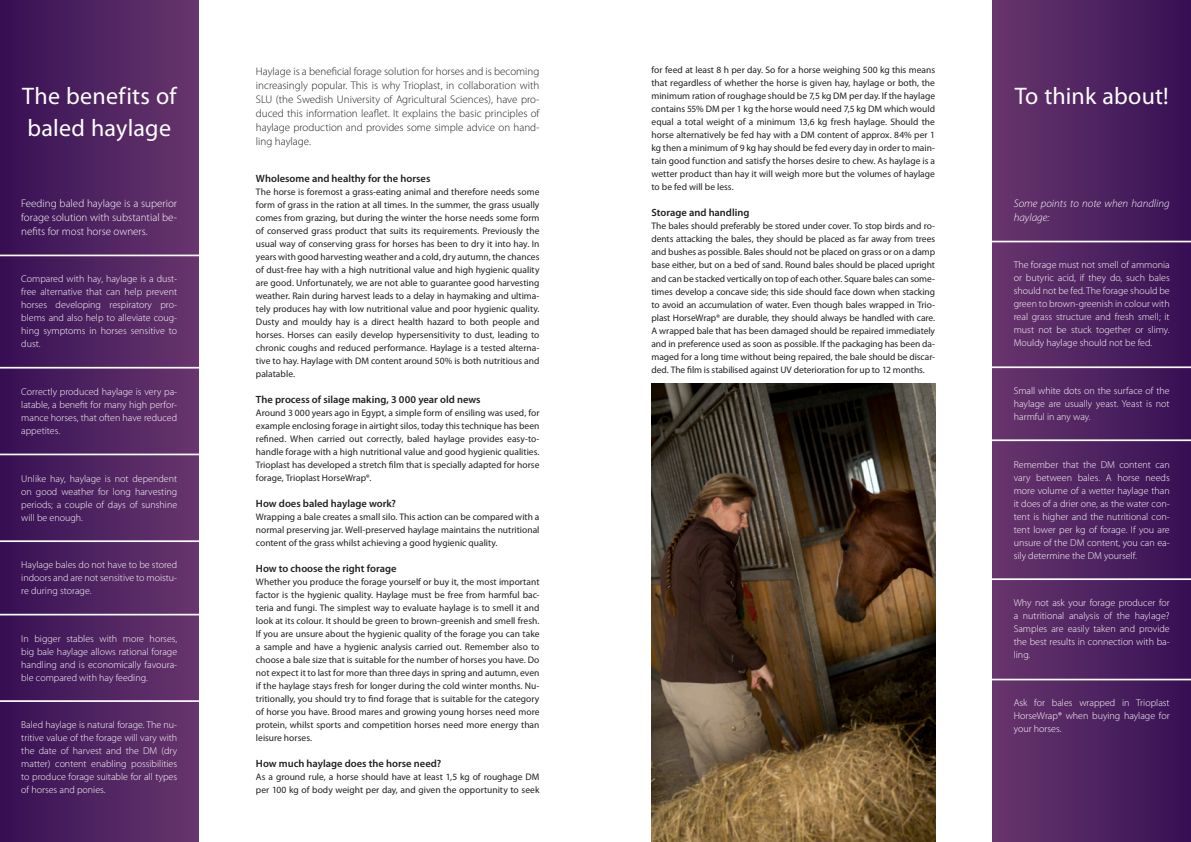
<style>
.page{position:relative;width:1191px;height:842px;background:#fff}
.page>*{position:absolute;margin:0;border:0;box-sizing:border-box;transform-origin:0 0}
.t1{font:24px/32px "Myriad Pro";letter-spacing:.01em;color:#fff}
.t2{font:300 11px/14px "Myriad Pro";color:#231f20;text-align:justify}
.t3{font:300 11px/14px "Myriad Pro";color:#fff;text-align:justify}
.t4{font:italic 300 11px/14px "Myriad Pro";color:#fff}
.Styckeformat_2{font:600 10.5px "Myriad Pro";color:#231f20}
.t5{font:300 10px/13px "Myriad Pro";color:#fff;text-align:justify}
.Styckeformat_1{font:9.5px/13px "Myriad Pro";color:#231f20;text-align:justify}
</style>
<div class="page">
<img style="left:651px;top:383px;width:284px;height:459px">
<div style="left:0;top:0;width:198px;height:842px;background:linear-gradient(to right,#371054,#68366d)"></div>
<div style="left:992px;top:0;width:199px;height:842px;background:linear-gradient(to right,#69376e,#371154)"></div>
<hr style="left:0;top:255px;width:208px;height:1px;background:#fff">
<hr style="left:0;top:367px;width:208px;height:2px;background:#fff">
<hr style="left:0;top:454px;width:208px;height:1px;background:#fff">
<hr style="left:0;top:540px;width:209px;height:2px;background:#fff">
<hr style="left:0;top:614px;width:208px;height:1px;background:#fff">
<hr style="left:0;top:700px;width:208px;height:2px;background:#fff">
<hr style="left:982px;top:241px;width:209px;height:1px;background:#fff">
<hr style="left:982px;top:366px;width:209px;height:2px;background:#fff">
<hr style="left:982px;top:439px;width:209px;height:2px;background:#fff">
<hr style="left:978px;top:578px;width:213px;height:2px;background:#fff">
<hr style="left:982px;top:679px;width:209px;height:1px;background:#fff">
<p class="t1" style="left:22px;top:79px;width:156px">The benefits of baled haylage</p>
<p class="t3" style="left:21px;top:196px;width:157px">Feeding baled haylage is a superior forage solution with substantial be&shy;nefits for most horse owners.</p>
<p class="t5" style="left:21px;top:273px;width:157px">Compared with hay, haylage is a dust&shy;free alternative that can help prevent horses developing respiratory pro&shy;blems and also help to alleviate coug&shy;hing symptoms in horses sensitive to dust.</p>
<p class="t5" style="left:21px;top:385px;width:157px">Correctly produced haylage is very pa&shy;latable, a benefit for many high perfor&shy;mance horses, that often have reduced appetites.</p>
<p class="t5" style="left:21px;top:472px;width:157px">Unlike hay, haylage is not dependent on good weather for long harvesting periods; a couple of days of sunshine will be enough.</p>
<p class="t5" style="left:21px;top:558px;width:157px">Haylage bales do not have to be stored indoors and are not sensitive to moistu&shy;re during storage.</p>
<p class="t5" style="left:21px;top:632px;width:157px">In bigger stables with more horses, big bale haylage allows rational forage handling and is economically favoura&shy;ble compared with hay feeding.</p>
<p class="t5" style="left:21px;top:718px;width:157px">Baled haylage is natural forage. The nu&shy;tritive value of the forage will vary with the date of harvest and the DM (dry matter) content enabling possibilities to produce forage suitable for all types of horses and ponies.</p>
<p class="t2" style="left:256px;top:64px;width:285px">Haylage is a beneficial forage solution for horses and is becoming increasingly popular. This is why Trioplast, in collaboration with SLU (the Swedish University of Agricultural Sciences), have pro&shy;duced this information leaflet. It explains the basic principles of haylage production and provides some simple advice on hand&shy;ling haylage.</p>
<p class="Styckeformat_2" style="left:256px;top:171px;width:176px">Wholesome and healthy for the horses</p>
<p class="Styckeformat_1" style="left:256px;top:185px;width:285px">The horse is foremost a grass-eating animal and therefore needs some form of grass in the ration at all times. In the summer, the grass usually comes from grazing, but during the winter the horse needs some form of conserved grass product that suits its requirements. Previously the usual way of conserving grass for horses has been to dry it into hay. In years with good harvesting weather and a cold, dry autumn, the chances of dust-free hay with a high nutritional value and high hygienic quality are good. Unfortunately, we are not able to guarantee good harvesting weather. Rain during harvest leads to a delay in haymaking and ultima&shy;tely produces hay with low nutritional value and poor hygienic quality.<br>Dusty and mouldy hay is a direct health hazard to both people and horses. Horses can easily develop hypersensitivity to dust, leading to chronic coughs and reduced performance. Haylage is a tested alterna&shy;tive to hay. Haylage with DM content around 50% is both nutritious and palatable.</p>
<p class="Styckeformat_2" style="left:256px;top:392px;width:226px">The process of silage making, 3 000 year old news</p>
<p class="Styckeformat_1" style="left:256px;top:406px;width:285px">Around 3 000 years ago in Egypt, a simple form of ensiling was used, for example enclosing forage in airtight silos, today this technique has been refined. When carried out correctly, baled haylage provides easy-to&shy;handle forage with a high nutritional value and good hygienic qualities.<br>Trioplast has developed a stretch film that is specially adapted for horse forage, Trioplast HorseWrap®.</p>
<p class="Styckeformat_2" style="left:256px;top:496px;width:142px">How does baled haylage work?</p>
<p class="Styckeformat_1" style="left:256px;top:510px;width:285px">Wrapping a bale creates a small silo. This action can be compared with a normal preserving jar. Well-preserved haylage maintains the nutritional content of the grass whilst achieving a good hygienic quality.</p>
<p class="Styckeformat_2" style="left:256px;top:561px;width:142px">How to choose the right forage</p>
<p class="Styckeformat_1" style="left:256px;top:575px;width:285px">Whether you produce the forage yourself or buy it, the most important factor is the hygienic quality. Haylage must be free from harmful bac&shy;teria and fungi. The simplest way to evaluate haylage is to smell it and look at its colour. It should be green to brown-greenish and smell fresh.<br>If you are unsure about the hygienic quality of the forage you can take a sample and have a hygienic analysis carried out. Remember also to choose a bale size that is suitable for the number of horses you have. Do not expect it to last for more than three days in spring and autumn, even if the haylage stays fresh for longer during the cold winter months. Nu&shy;tritionally, you should try to find forage that is suitable for the category of horse you have. Brood mares and growing young horses need more protein, whilst sports and competition horses need more energy than leisure horses.</p>
<p class="Styckeformat_2" style="left:256px;top:756px;width:187px">How much haylage does the horse need?</p>
<p class="Styckeformat_1" style="left:256px;top:770px;width:285px">As a ground rule, a horse should have at least 1,5 kg of roughage DM per 100 kg of body weight per day, and given the opportunity to seek</p>
<p class="Styckeformat_1" style="left:651px;top:64px;width:285px">for feed at least 8 h per day. So for a horse weighing 500 kg this means that regardless of whether the horse is given hay, haylage or both, the minimum ration of roughage should be 7,5 kg DM per day. If the haylage contains 55% DM per 1 kg the horse would need 7,5 kg DM which would equal a total weight of a minimum 13,6 kg fresh haylage. Should the horse alternatively be fed hay with a DM content of approx. 84% per 1 kg then a minimum of 9 kg hay should be fed every day in order to main&shy;tain good function and satisfy the horses desire to chew. As haylage is a wetter product than hay it will weigh more but the volumes of haylage to be fed will be less.</p>
<p class="Styckeformat_2" style="left:651px;top:206px;width:99px">Storage and handling</p>
<p class="Styckeformat_1" style="left:651px;top:220px;width:285px">The bales should preferably be stored under cover. To stop birds and ro&shy;dents attacking the bales, they should be placed as far away from trees and bushes as possible. Bales should not be placed on grass or on a damp base either, but on a bed of sand. Round bales should be placed upright and can be stacked vertically on top of each other. Square bales can some&shy;times develop a concave side; this side should face down when stacking to avoid an accumulation of water. Even though bales wrapped in Trio&shy;plast HorseWrap® are durable, they should always be handled with care.<br>A wrapped bale that has been damaged should be repaired immediately and in preference used as soon as possible. If the packaging has been da&shy;maged for a long time without being repaired, the bale should be discar&shy;ded. The film is stabilised against UV deterioration for up to 12 months.</p>
<p class="t1" style="left:1014px;top:79px;width:156px">To think about!</p>
<p class="t4" style="left:1013px;top:197px;width:157px">Some points to note when handling haylage:</p>
<p class="t5" style="left:1013px;top:259px;width:157px">The forage must not smell of ammonia or butyric acid, if they do, such bales should not be fed. The forage should be green to brown-greenish in colour with real grass structure and fresh smell; it must not be stuck together or slimy.<br>Mouldy haylage should not be fed.</p>
<p class="t5" style="left:1013px;top:384px;width:157px">Small white dots on the surface of the haylage are usually yeast. Yeast is not harmful in any way.</p>
<p class="t5" style="left:1013px;top:458px;width:157px">Remember that the DM content can vary between bales. A horse needs more volume of a wetter haylage than it does of a drier one, as the water con&shy;tent is higher and the nutritional con&shy;tent lower per kg of forage. If you are unsure of the DM content, you can ea&shy;sily determine the DM yourself.</p>
<p class="t5" style="left:1013px;top:596px;width:157px">Why not ask your forage producer for a nutritional analysis of the haylage?<br>Samples are easily taken and provide the best results in connection with ba&shy;ling.</p>
<p class="t5" style="left:1013px;top:696px;width:157px">Ask for bales wrapped in Trioplast HorseWrap® when buying haylage for your horses.</p>
</div>
